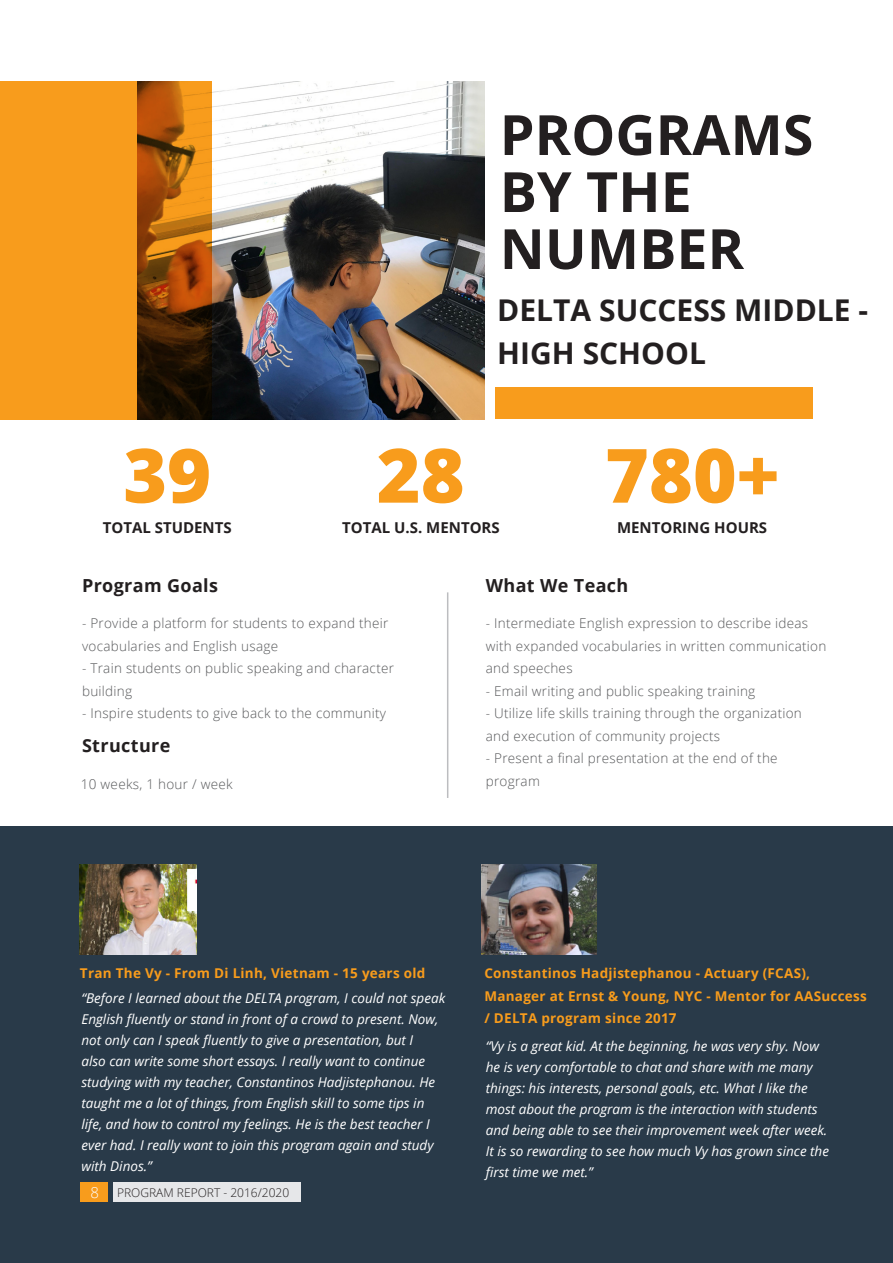
<style>
.page{position:relative;width:893px;height:1263px;background:#fff}
.page>*{position:absolute;margin:0;border:0;box-sizing:border-box;transform-origin:0 0}
.t1{font:800 75px "Open Sans";color:#f89c1c}
.t2{font:700 55.5px/57px "Open Sans";color:#231f20}
.t3{font:700 30px/43.5px "Open Sans";color:#231f20}
.Small_text{font:700 18px "Open Sans";letter-spacing:.02em;color:#231f20}
.Subtitle02{font:700 15px "Open Sans";color:#231f20}
.Description{font:italic 13.5px/21px "Open Sans";color:#fff}
.Small_text-2{font:300 13.5px/22.5px "Open Sans";letter-spacing:.02em;color:#57585a}
.Small_text-3{font:700 13.5px/22.5px "Open Sans";letter-spacing:.02em;color:#f89c1c}
.t4{font:300 12px "Open Sans";color:#231f20}
.s1{font-size:15px;color:#fff}
</style>
<div class="page">
<img style="left:212px;top:81px;width:273px;height:338px">
<svg style="left:0;top:81px;width:212px;height:338px;background:#d07e16"></svg>
<div style="left:0;top:827px;width:893px;height:436px;background:#293a49"></div>
<div style="left:495px;top:388px;width:318px;height:31px;background:#f89c1c"></div>
<img style="left:79px;top:865px;width:117px;height:89px">
<img style="left:482px;top:865px;width:115px;height:89px">
<hr style="left:447px;top:592px;width:1px;height:206px;background:#bcbdc0">
<div style="left:81px;top:1182px;width:27px;height:20px;background:#f89c1c"></div>
<div style="left:114px;top:1182px;width:187px;height:20px;background:#e6e7e9"></div>
<p class="t1" style="left:123px;top:418px;width:89px">39</p>
<p class="Subtitle02" style="left:103px;top:517px;width:130px">TOTAL STUDENTS</p>
<p class="t2" style="left:500px;top:105px;width:315px">PROGRAMS<br>BY THE<br>NUMBER</p>
<p class="t3" style="left:497px;top:287px;width:372px">DELTA SUCCESS MIDDLE -<br>HIGH SCHOOL</p>
<p class="t1" style="left:377px;top:418px;width:89px">28</p>
<p class="Subtitle02" style="left:342px;top:517px;width:159px">TOTAL U.S. MENTORS</p>
<p class="t1" style="left:605px;top:418px;width:176px">780+</p>
<p class="Subtitle02" style="left:617px;top:517px;width:152px">MENTORING HOURS</p>
<p class="Small_text" style="left:82px;top:573px;width:137px">Program Goals</p>
<p class="Small_text" style="left:486px;top:573px;width:144px">What We Teach</p>
<p class="Small_text-2" style="left:82px;top:612px;width:308px">- Provide a platform for students to expand their vocabularies and English usage</p>
<p class="Small_text-2" style="left:82px;top:657px;width:313px">- Train students on public speaking and character building</p>
<p class="Small_text-2" style="left:82px;top:702px;width:306px">- Inspire students to give back to the community</p>
<p class="Small_text" style="left:82px;top:732px;width:90px">Structure</p>
<p class="Small_text-2" style="left:486px;top:612px;width:342px">- Intermediate English expression to describe ideas with expanded vocabularies in written communication and speeches</p>
<p class="Small_text-2" style="left:486px;top:679px;width:271px">- Email writing and public speaking training</p>
<p class="Small_text-2" style="left:486px;top:702px;width:318px">- Utilize life skills training through the organization and execution of community projects</p>
<p class="Small_text-2" style="left:486px;top:747px;width:293px">- Present a final presentation at the end of the</p>
<p class="Small_text-2" style="left:81px;top:772px;width:153px">10 weeks, 1 hour / week</p>
<p class="Small_text-2" style="left:486px;top:769px;width:56px">program</p>
<p class="Small_text-3" style="left:80px;top:962px;width:347px">Tran The Vy - From Di Linh, Vietnam - 15 years old</p>
<p class="Small_text-3" style="left:484px;top:962px;width:384px">Constantinos Hadjistephanou - Actuary (FCAS),<br>Manager at Ernst &amp; Young, NYC - Mentor for AASuccess / DELTA program since 2017</p>
<p class="Description" style="left:81px;top:987px;width:365px">“Before I learned about the DELTA program, I could not speak English fluently or stand in front of a crowd to present. Now, not only can I speak fluently to give a presentation, but I<br>also can write some short essays. I really want to continue studying with my teacher, Constantinos Hadjistephanou. He taught me a lot of things, from English skill to some tips in life, and how to control my feelings. He is the best teacher I ever had. I really want to join this program again and study with Dinos.”</p>
<p class="Description" style="left:486px;top:1035px;width:345px">“Vy is a great kid. At the beginning, he was very shy. Now he is very comfortable to chat and share with me many things: his interests, personal goals, etc. What I like the most about the program is the interaction with students and being able to see their improvement week after week.<br>It is so rewarding to see how much Vy has grown since the first time we met.”</p>
<p class="t4" style="left:90px;top:1184px;width:200px"><span class="s1">8</span> PROGRAM REPORT - 2016/2020</p>
</div>
